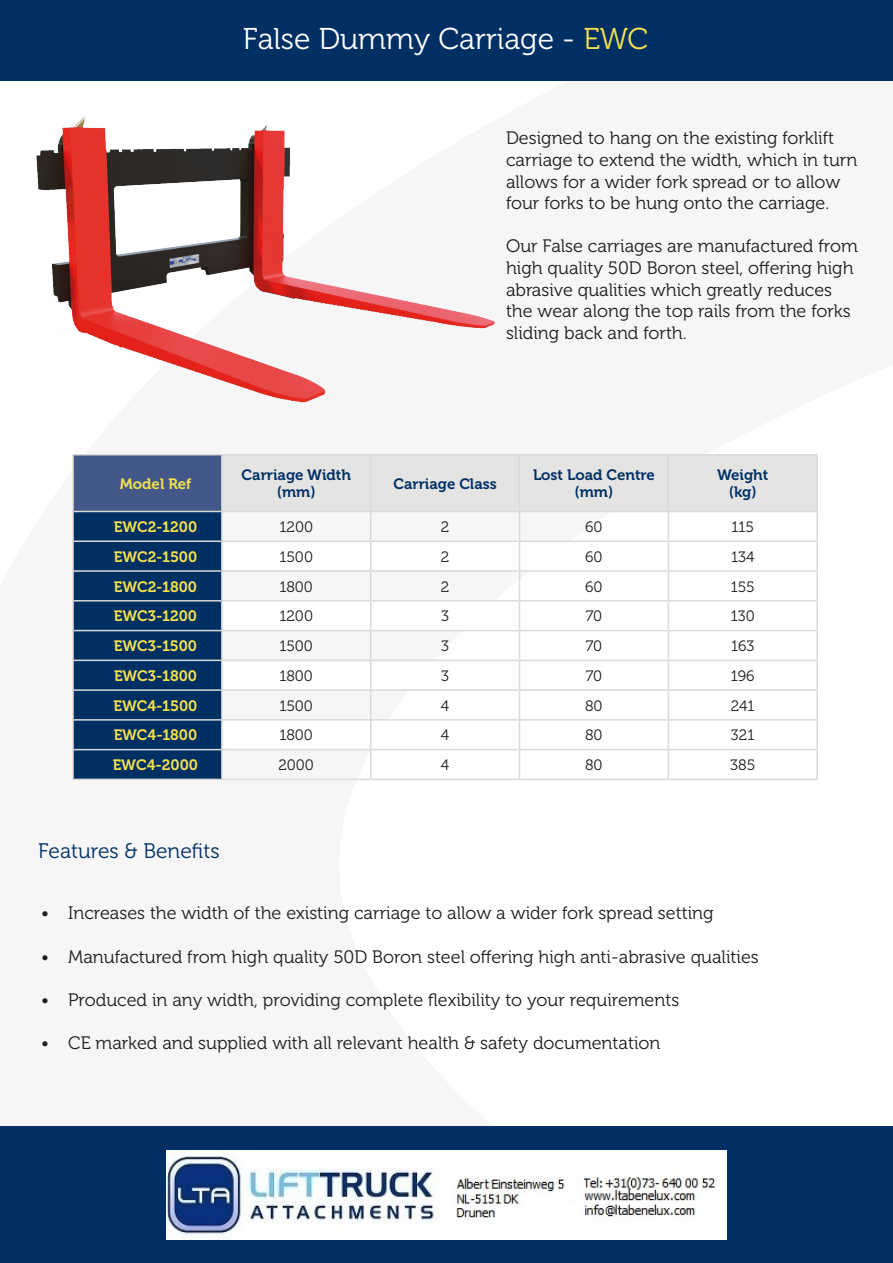
<style>
.page{position:relative;width:893px;height:1263px;background:#fff}
.page>*{position:absolute;margin:0;border:0;box-sizing:border-box;transform-origin:0 0}
.t1{font:30px "Museo 300";color:#fff}
.t2{font:21px "Museo 300";color:#002f64}
.t3{font:18px/21.6px "Museo 300";color:#1d1d1b}
.t4{font:15px "Museo 300";letter-spacing:-.005em;color:#1d1d1b}
.t5{font:15px "Museo 700";letter-spacing:-.005em;color:#f4e14f}
.t6{font:15px "Museo 700";color:#002f64}
.s1{color:#f4e14f}
</style>
<div class="page">
<img style="left:36px;top:116px;width:459px;height:287px">
<div style="left:0;top:0;width:893px;height:81px;background:#002f64"></div>
<hr style="left:72px;top:454px;width:151px;height:1px;background:#dadada">
<hr style="left:72px;top:455px;width:2px;height:56px;background:#dadada">
<hr style="left:668px;top:511px;width:150px;height:1px;background:#dadada">
<hr style="left:816px;top:512px;width:2px;height:28px;background:#dadada">
<hr style="left:668px;top:540px;width:150px;height:2px;background:#dadada">
<hr style="left:816px;top:542px;width:2px;height:28px;background:#dadada">
<hr style="left:668px;top:570px;width:150px;height:2px;background:#dadada">
<hr style="left:816px;top:572px;width:2px;height:28px;background:#dadada">
<hr style="left:668px;top:600px;width:150px;height:1px;background:#dadada">
<hr style="left:816px;top:601px;width:2px;height:29px;background:#dadada">
<hr style="left:668px;top:630px;width:150px;height:1px;background:#dadada">
<hr style="left:816px;top:631px;width:2px;height:29px;background:#dadada">
<hr style="left:668px;top:660px;width:150px;height:1px;background:#dadada">
<hr style="left:816px;top:661px;width:2px;height:28px;background:#dadada">
<hr style="left:668px;top:689px;width:150px;height:2px;background:#dadada">
<hr style="left:816px;top:691px;width:2px;height:28px;background:#dadada">
<hr style="left:668px;top:719px;width:150px;height:2px;background:#dadada">
<hr style="left:816px;top:721px;width:2px;height:28px;background:#dadada">
<hr style="left:668px;top:749px;width:150px;height:1px;background:#dadada">
<svg style="left:73px;top:455px;width:744px;height:324px"></svg>
<hr style="left:816px;top:750px;width:2px;height:29px;background:#dadada">
<hr style="left:222px;top:779px;width:149px;height:1px;background:#dadada">
<hr style="left:371px;top:779px;width:148px;height:1px;background:#dadada">
<hr style="left:519px;top:779px;width:149px;height:1px;background:#dadada">
<hr style="left:668px;top:779px;width:150px;height:1px;background:#dadada">
<hr style="left:223px;top:454px;width:148px;height:1px;background:#dadada">
<hr style="left:371px;top:454px;width:148px;height:1px;background:#dadada">
<hr style="left:370px;top:455px;width:1px;height:56px;background:#dadada">
<hr style="left:519px;top:454px;width:149px;height:1px;background:#dadada">
<hr style="left:519px;top:455px;width:1px;height:56px;background:#dadada">
<hr style="left:668px;top:454px;width:150px;height:1px;background:#dadada">
<hr style="left:668px;top:455px;width:1px;height:56px;background:#dadada">
<hr style="left:816px;top:455px;width:2px;height:56px;background:#dadada">
<hr style="left:221px;top:455px;width:2px;height:56px;background:#dadada">
<hr style="left:72px;top:511px;width:2px;height:30px;background:#dadada">
<hr style="left:72px;top:541px;width:2px;height:30px;background:#dadada">
<hr style="left:72px;top:571px;width:2px;height:30px;background:#dadada">
<hr style="left:72px;top:601px;width:2px;height:29px;background:#dadada">
<hr style="left:72px;top:630px;width:2px;height:30px;background:#dadada">
<hr style="left:72px;top:660px;width:2px;height:30px;background:#dadada">
<hr style="left:72px;top:690px;width:2px;height:30px;background:#dadada">
<hr style="left:72px;top:720px;width:2px;height:30px;background:#dadada">
<hr style="left:72px;top:750px;width:2px;height:29px;background:#dadada">
<hr style="left:221px;top:512px;width:2px;height:28px;background:#dadada">
<hr style="left:221px;top:542px;width:2px;height:28px;background:#dadada">
<hr style="left:221px;top:572px;width:2px;height:28px;background:#dadada">
<hr style="left:221px;top:601px;width:2px;height:29px;background:#dadada">
<hr style="left:221px;top:631px;width:2px;height:29px;background:#dadada">
<hr style="left:221px;top:661px;width:2px;height:28px;background:#dadada">
<hr style="left:221px;top:691px;width:2px;height:28px;background:#dadada">
<hr style="left:221px;top:721px;width:2px;height:28px;background:#dadada">
<hr style="left:221px;top:750px;width:2px;height:29px;background:#dadada">
<hr style="left:74px;top:511px;width:148px;height:1px;background:#dadada">
<hr style="left:74px;top:540px;width:148px;height:2px;background:#dadada">
<hr style="left:74px;top:570px;width:148px;height:2px;background:#dadada">
<hr style="left:74px;top:600px;width:148px;height:1px;background:#dadada">
<hr style="left:74px;top:630px;width:148px;height:1px;background:#dadada">
<hr style="left:74px;top:660px;width:148px;height:1px;background:#dadada">
<hr style="left:74px;top:689px;width:148px;height:2px;background:#dadada">
<hr style="left:74px;top:719px;width:148px;height:2px;background:#dadada">
<hr style="left:74px;top:749px;width:148px;height:1px;background:#dadada">
<hr style="left:72px;top:779px;width:150px;height:1px;background:#dadada">
<div style="left:0;top:1127px;width:893px;height:136px;background:#002f64"></div>
<img style="left:167px;top:1150px;width:559px;height:89px">
<p class="t1" style="left:243px;top:22px;width:407px">False Dummy Carriage - <span class="s1">EWC</span></p>
<p class="t3" style="left:506px;top:128px;width:353px">Designed to hang on the existing forklift carriage to extend the width, which in turn allows for a wider fork spread or to allow four forks to be hung onto the carriage.</p>
<p class="t3" style="left:506px;top:236px;width:353px">Our False carriages are manufactured from high quality 50D Boron steel, offering high abrasive qualities which greatly reduces the wear along the top rails from the forks sliding back and forth.</p>
<p class="t5" style="left:120px;top:475px;width:73px">Model Ref</p>
<p class="t6" style="left:242px;top:467px;width:111px">Carriage Width</p>
<p class="t6" style="left:277px;top:483px;width:40px">(mm)</p>
<p class="t6" style="left:393px;top:475px;width:105px">Carriage Class</p>
<p class="t6" style="left:533px;top:467px;width:123px">Lost Load Centre</p>
<p class="t6" style="left:574px;top:483px;width:40px">(mm)</p>
<p class="t6" style="left:717px;top:467px;width:53px">Weight</p>
<p class="t6" style="left:729px;top:483px;width:29px">(kg)</p>
<p class="t5" style="left:114px;top:518px;width:85px">EWC2-1200</p>
<p class="t4" style="left:279px;top:519px;width:35px">1200</p>
<p class="t4" style="left:441px;top:519px;width:10px">2</p>
<p class="t4" style="left:585px;top:519px;width:19px">60</p>
<p class="t4" style="left:731px;top:519px;width:24px">115</p>
<p class="t5" style="left:114px;top:548px;width:85px">EWC2-1500</p>
<p class="t4" style="left:279px;top:548px;width:35px">1500</p>
<p class="t4" style="left:441px;top:548px;width:10px">2</p>
<p class="t4" style="left:585px;top:548px;width:19px">60</p>
<p class="t4" style="left:731px;top:548px;width:25px">134</p>
<p class="t5" style="left:114px;top:578px;width:85px">EWC2-1800</p>
<p class="t4" style="left:279px;top:578px;width:35px">1800</p>
<p class="t4" style="left:441px;top:578px;width:10px">2</p>
<p class="t4" style="left:585px;top:578px;width:19px">60</p>
<p class="t4" style="left:731px;top:578px;width:25px">155</p>
<p class="t5" style="left:114px;top:608px;width:85px">EWC3-1200</p>
<p class="t4" style="left:279px;top:608px;width:35px">1200</p>
<p class="t4" style="left:441px;top:608px;width:9px">3</p>
<p class="t4" style="left:586px;top:608px;width:18px">70</p>
<p class="t4" style="left:731px;top:608px;width:26px">130</p>
<p class="t5" style="left:114px;top:637px;width:85px">EWC3-1500</p>
<p class="t4" style="left:279px;top:638px;width:35px">1500</p>
<p class="t4" style="left:441px;top:638px;width:9px">3</p>
<p class="t4" style="left:586px;top:638px;width:18px">70</p>
<p class="t4" style="left:731px;top:638px;width:25px">163</p>
<p class="t5" style="left:114px;top:667px;width:84px">EWC3-1800</p>
<p class="t4" style="left:279px;top:667px;width:35px">1800</p>
<p class="t4" style="left:441px;top:667px;width:9px">3</p>
<p class="t4" style="left:586px;top:667px;width:18px">70</p>
<p class="t4" style="left:731px;top:667px;width:25px">196</p>
<p class="t5" style="left:114px;top:697px;width:85px">EWC4-1500</p>
<p class="t4" style="left:279px;top:697px;width:35px">1500</p>
<p class="t4" style="left:441px;top:697px;width:10px">4</p>
<p class="t4" style="left:585px;top:697px;width:19px">80</p>
<p class="t4" style="left:731px;top:697px;width:25px">241</p>
<p class="t5" style="left:114px;top:727px;width:85px">EWC4-1800</p>
<p class="t4" style="left:279px;top:727px;width:35px">1800</p>
<p class="t4" style="left:441px;top:727px;width:10px">4</p>
<p class="t4" style="left:585px;top:727px;width:19px">80</p>
<p class="t4" style="left:731px;top:727px;width:25px">321</p>
<p class="t5" style="left:113px;top:756px;width:87px">EWC4-2000</p>
<p class="t4" style="left:278px;top:757px;width:37px">2000</p>
<p class="t4" style="left:441px;top:757px;width:10px">4</p>
<p class="t4" style="left:585px;top:757px;width:19px">80</p>
<p class="t4" style="left:730px;top:757px;width:27px">385</p>
<p class="t2" style="left:38px;top:840px;width:183px">Features &amp; Benefits</p>
<p class="t3" style="left:41px;top:903px;width:674px">• Increases the width of the existing carriage to allow a wider fork spread setting</p>
<p class="t3" style="left:41px;top:946px;width:719px">• Manufactured from high quality 50D Boron steel offering high anti-abrasive qualities</p>
<p class="t3" style="left:41px;top:989px;width:640px">• Produced in any width, providing complete flexibility to your requirements</p>
<p class="t3" style="left:41px;top:1032px;width:621px">• CE marked and supplied with all relevant health &amp; safety documentation</p>
</div>
